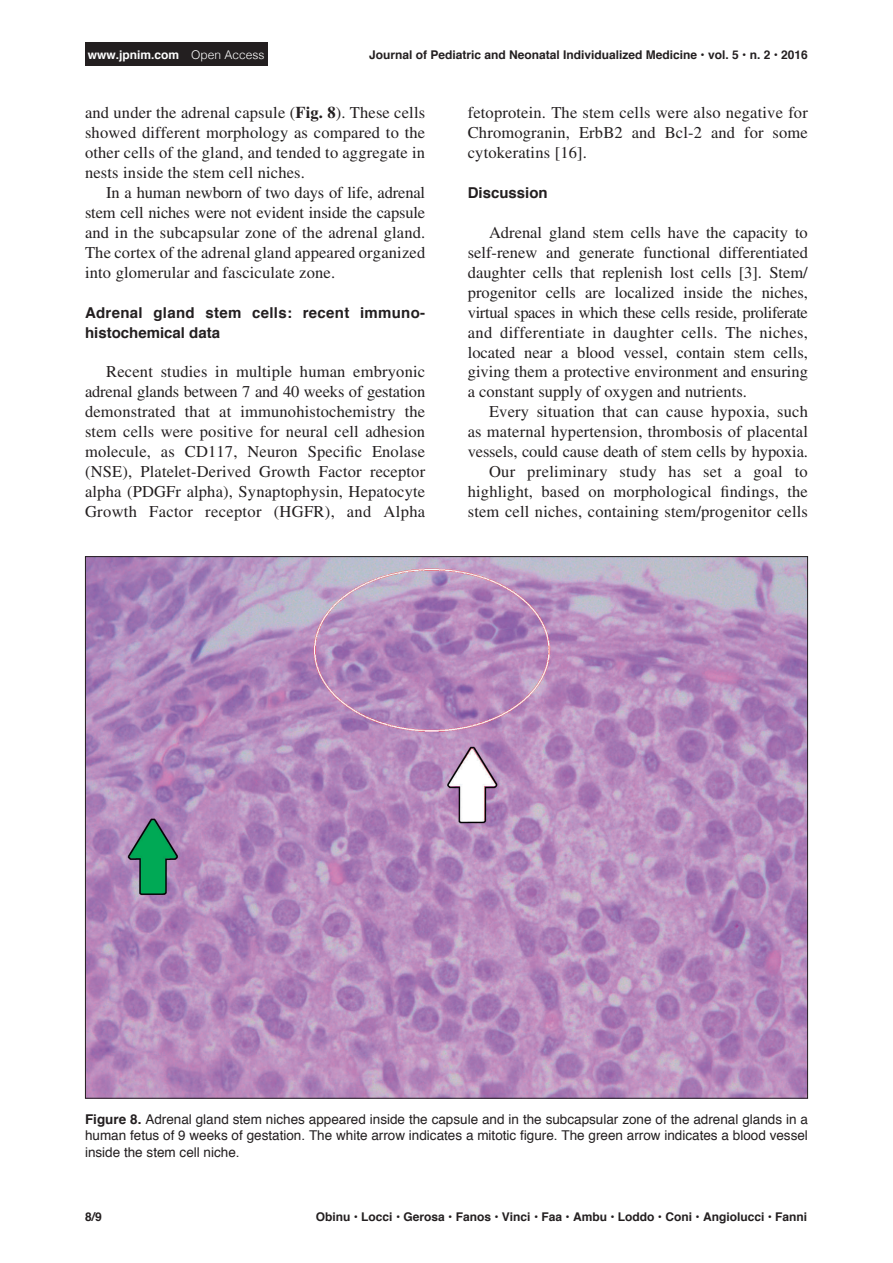
<style>
.page{position:relative;width:893px;height:1263px;background:#fff}
.page>*{position:absolute;margin:0;border:0;box-sizing:border-box;transform-origin:0 0}
.Body1{font:16.5px/20px "Times LT Std";letter-spacing:.01em;color:#231f20;text-align:justify}
.Heading2{font:700 15px/20px "Helvetica";letter-spacing:.02em;color:#231f20}
.Heading2-2{font:700 15px "Helvetica";color:#231f20}
.t1{font:13.5px/16.2px "Helvetica";color:#231f20;text-align:justify}
.Footer_Left{font:700 12px "Helvetica";color:#231f20}
.t2{font:700 12px "Helvetica";color:#fff}
.s1{font-weight:300}
.s2{font-weight:700}
</style>
<div class="page">
<div style="left:85px;top:43px;width:182px;height:23px;background:#231f20"></div>
<img style="left:87px;top:558px;width:719px;height:538px">
<p class="t2" style="left:88px;top:45px;width:178px">www.jpnim.com <span class="s1">Open Access</span></p>
<p class="Footer_Left" style="left:369px;top:45px;width:440px">Journal of Pediatric and Neonatal Individualized Medicine • vol. 5 • n. 2 • 2016</p>
<p class="Body1" style="left:85px;top:102px;width:342px">and under the adrenal capsule (<span class="s2">Fig. 8</span>). These cells showed different morphology as compared to the other cells of the gland, and tended to aggregate in nests inside the stem cell niches.</p>
<p class="Body1" style="left:85px;top:182px;width:342px;text-indent:21px">In a human newborn of two days of life, adrenal stem cell niches were not evident inside the capsule and in the subcapsular zone of the adrenal gland.<br>The cortex of the adrenal gland appeared organized into glomerular and fasciculate zone.</p>
<p class="Heading2" style="left:85px;top:303px;width:342px">Adrenal gland stem cells: recent immuno&shy;histochemical data</p>
<p class="Body1" style="left:85px;top:362px;width:342px;text-indent:21px">Recent studies in multiple human embryonic adrenal glands between 7 and 40 weeks of gestation demonstrated that at immunohistochemistry the stem cells were positive for neural cell adhesion molecule, as CD117, Neuron Specific Enolase (NSE), Platelet-Derived Growth Factor receptor alpha (PDGFr alpha), Synaptophysin, Hepatocyte Growth Factor receptor (HGFR), and Alpha</p>
<p class="Body1" style="left:468px;top:103px;width:342px">fetoprotein. The stem cells were also negative for Chromogranin, ErbB2 and Bcl-2 and for some cytokeratins [16].</p>
<p class="Heading2-2" style="left:468px;top:181px;width:82px">Discussion</p>
<p class="Body1" style="left:468px;top:222px;width:342px;text-indent:21px">Adrenal gland stem cells have the capacity to self-renew and generate functional differentiated daughter cells that replenish lost cells [3]. Stem/ progenitor cells are localized inside the niches, virtual spaces in which these cells reside, proliferate and differentiate in daughter cells. The niches, located near a blood vessel, contain stem cells, giving them a protective environment and ensuring a constant supply of oxygen and nutrients.</p>
<p class="Body1" style="left:468px;top:402px;width:342px;text-indent:21px">Every situation that can cause hypoxia, such as maternal hypertension, thrombosis of placental vessels, could cause death of stem cells by hypoxia.</p>
<p class="Body1" style="left:468px;top:462px;width:342px;text-indent:21px">Our preliminary study has set a goal to highlight, based on morphological findings, the stem cell niches, containing stem/progenitor cells</p>
<p class="t1" style="left:85px;top:1112px;width:724px"><span class="s2">Figure 8.</span> Adrenal gland stem niches appeared inside the capsule and in the subcapsular zone of the adrenal glands in a human fetus of 9 weeks of gestation. The white arrow indicates a mitotic figure. The green arrow indicates a blood vessel inside the stem cell niche.</p>
<p class="Footer_Left" style="left:85px;top:1207px;width:18px">8/9</p>
<p class="Footer_Left" style="left:316px;top:1207px;width:493px">Obinu • Locci • Gerosa • Fanos • Vinci • Faa • Ambu • Loddo • Coni • Angiolucci • Fanni</p>
</div>
